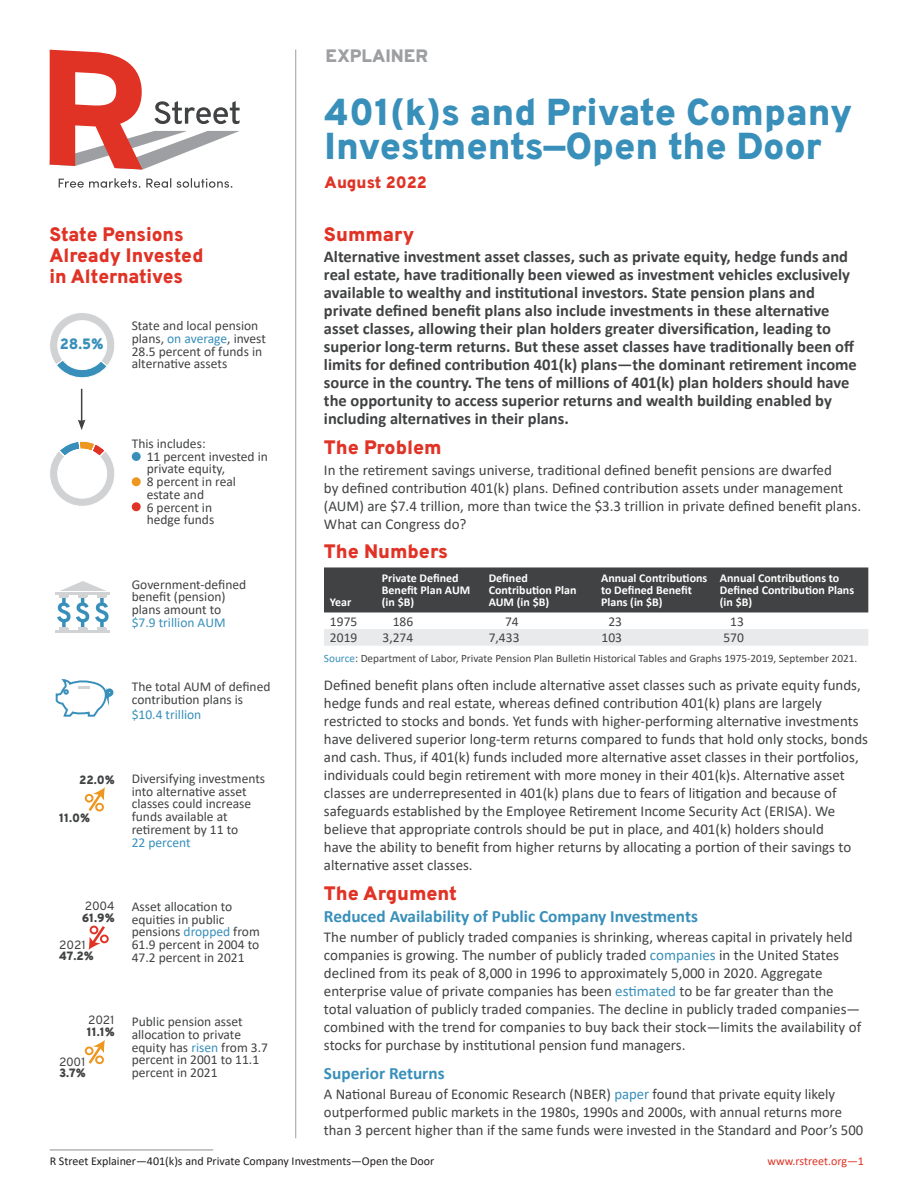
<style>
.page{position:relative;width:918px;height:1188px;background:#fff}
.page>*{position:absolute;margin:0;border:0;box-sizing:border-box;transform-origin:0 0}
.t1{font:900 37.5px/34.5px "Overpass";color:#388fba}
.section_header{font:900 19.5px/21px "Overpass";color:#e03326}
.t2{font:900 18px "Overpass";color:#9d9fa2}
.section_header_-_lev{font:700 17.25px "Calibri";color:#388fba}
.summary{font:700 16.5px/18px "Calibri";color:#414243}
.t3{font:900 16.5px "Overpass";color:#e03326}
.article_text{font:15px/18px "Calibri";color:#414243}
.t4{font:900 15px "Overpass";color:#388fba}
.bullet_text{font:13.5px/12.8px "Calibri";color:#414243}
.article_text-2{font:13.5px "Calibri";color:#414243}
.bullet_text-2{font:13.5px "Calibri";color:#388fba}
.article_text-3{font:700 12px/12px "Calibri";color:#fff}
.t5{font:12px "Calibri";color:#231f20}
.t6{font:900 12px "Overpass";letter-spacing:-.005em;color:#414243}
.t7{font:12px "Calibri";letter-spacing:-.005em;color:#e03326}
.t8{font:12px "Overpass";letter-spacing:-.005em;color:#414243}
.article_text-4{font:11.25px "Calibri";color:#414243}
.s1{color:#388fba}
</style>
<div class="page">
<svg style="left:59px;top:178px;width:173px;height:10px"></svg>
<svg style="left:50px;top:50px;width:190px;height:120px"></svg>
<hr style="left:295px;top:50px;width:1px;height:1088px;background:#9d9fa2">
<hr style="left:50px;top:1150px;width:163px;height:1px;background:#8e8e8d">
<div style="left:324px;top:567px;width:544px;height:45px;background:#414243"></div>
<div style="left:324px;top:629px;width:544px;height:17px;background:#e9eaeb"></div>
<div style="left:132px;top:452px;width:9px;height:9px;background:#388fba;border-radius:50%"></div>
<div style="left:132px;top:477px;width:9px;height:9px;background:#ed9620;border-radius:50%"></div>
<div style="left:132px;top:502px;width:9px;height:9px;background:#e03326;border-radius:50%"></div>
<svg style="left:50px;top:313px;width:65px;height:65px"></svg>
<hr style="left:81px;top:389px;width:1px;height:33px;background:#414243">
<svg style="left:78px;top:420px;width:7px;height:10px"></svg>
<svg style="left:55px;top:679px;width:59px;height:38px"></svg>
<svg style="left:85px;top:787px;width:20px;height:25px"></svg>
<svg style="left:85px;top:1040px;width:20px;height:25px"></svg>
<svg style="left:89px;top:925px;width:19px;height:25px"></svg>
<hr style="left:56px;top:631px;width:54px;height:2px;background:#d1d2d4">
<hr style="left:56px;top:592px;width:54px;height:3px;background:#d1d2d4">
<svg style="left:57px;top:581px;width:52px;height:48px"></svg>
<svg style="left:50px;top:441px;width:64px;height:65px"></svg>
<p class="t2" style="left:326px;top:42px;width:104px">EXPLAINER</p>
<p class="section_header" style="left:50px;top:223px;width:156px">State Pensions<br>Already Invested in Alternatives</p>
<p class="t4" style="left:60px;top:332px;width:45px">28.5%</p>
<p class="bullet_text" style="left:132px;top:319px;width:136px">State and local pension plans, <span class="s1">on average</span>, invest<br>28.5 percent of funds in alternative assets</p>
<p class="bullet_text" style="left:147px;top:437px;width:123px;text-indent:-15px">This includes:<br>11 percent invested in private equity,<br>8 percent in real estate and<br>6 percent in<br>hedge funds</p>
<p class="bullet_text" style="left:132px;top:577px;width:116px">Government-defined benefit (pension) plans amount to <span class="s1">$7.9 trillion AUM</span></p>
<p class="bullet_text" style="left:132px;top:680px;width:140px">The total AUM of defined contribution plans is</p>
<p class="bullet_text-2" style="left:132px;top:705px;width:71px">$10.4 trillion</p>
<p class="t6" style="left:79px;top:770px;width:37px">22.0%</p>
<p class="t6" style="left:59px;top:808px;width:32px">11.0%</p>
<p class="bullet_text" style="left:132px;top:772px;width:135px">Diversifying investments into alternative asset classes could increase funds available at retirement by 11 to<br><span class="s1">22 percent</span></p>
<p class="t8" style="left:85px;top:896px;width:32px">2004</p>
<p class="t6" style="left:82px;top:908px;width:34px">61.9%</p>
<p class="t8" style="left:59px;top:935px;width:28px">2021</p>
<p class="t6" style="left:59px;top:947px;width:36px">47.2%</p>
<p class="bullet_text" style="left:132px;top:900px;width:130px">Asset allocation to equities in public pensions <span class="s1">dropped</span> from<br>61.9 percent in 2004 to<br>47.2 percent in 2021</p>
<p class="t8" style="left:88px;top:1010px;width:28px">2021</p>
<p class="t6" style="left:87px;top:1022px;width:29px">11.1%</p>
<p class="t8" style="left:59px;top:1052px;width:28px">2001</p>
<p class="t6" style="left:59px;top:1064px;width:28px">3.7%</p>
<p class="bullet_text" style="left:132px;top:1015px;width:138px">Public pension asset allocation to private equity has <span class="s1">risen</span> from 3.7 percent in 2001 to 11.1 percent in 2021</p>
<h1 class="t1" style="left:325px;top:93px;width:529px">401(k)s and Private Company<br>Investments—Open the Door</h1>
<p class="t3" style="left:325px;top:169px;width:104px">August 2022</p>
<p class="section_header" style="left:324px;top:223px;width:92px">Summary</p>
<p class="summary" style="left:324px;top:247px;width:534px">Alternative investment asset classes, such as private equity, hedge funds and real estate, have traditionally been viewed as investment vehicles exclusively available to wealthy and institutional investors. State pension plans and private defined benefit plans also include investments in these alternative asset classes, allowing their plan holders greater diversification, leading to superior long-term returns. But these asset classes have traditionally been off limits for defined contribution 401(k) plans—the dominant retirement income source in the country. The tens of millions of 401(k) plan holders should have the opportunity to access superior returns and wealth building enabled by including alternatives in their plans.</p>
<p class="section_header" style="left:324px;top:436px;width:119px">The Problem</p>
<p class="article_text" style="left:324px;top:460px;width:539px">In the retirement savings universe, traditional defined benefit pensions are dwarfed<br>by defined contribution 401(k) plans. Defined contribution assets under management (AUM) are $7.4 trillion, more than twice the $3.3 trillion in private defined benefit plans.<br>What can Congress do?</p>
<p class="section_header" style="left:324px;top:540px;width:126px">The Numbers</p>
<p class="article_text-3" style="left:330px;top:596px;width:23px">Year</p>
<p class="article_text-3" style="left:382px;top:572px;width:90px">Private Defined<br>Benefit Plan AUM (in $B)</p>
<p class="article_text-3" style="left:489px;top:572px;width:89px">Defined<br>Contribution Plan<br>AUM (in $B)</p>
<p class="article_text-3" style="left:601px;top:572px;width:108px">Annual Contributions to Defined Benefit<br>Plans (in $B)</p>
<p class="article_text-3" style="left:720px;top:572px;width:136px">Annual Contributions to<br>Defined Contribution Plans (in $B)</p>
<p class="article_text-2" style="left:330px;top:612px;width:29px">1975</p>
<p class="article_text-2" style="left:393px;top:612px;width:22px">186</p>
<p class="article_text-2" style="left:505px;top:612px;width:15px">74</p>
<p class="article_text-2" style="left:608px;top:612px;width:15px">23</p>
<p class="article_text-2" style="left:730px;top:612px;width:15px">13</p>
<p class="article_text-2" style="left:330px;top:629px;width:29px">2019</p>
<p class="article_text-2" style="left:383px;top:629px;width:32px">3,274</p>
<p class="article_text-2" style="left:489px;top:629px;width:32px">7,433</p>
<p class="article_text-2" style="left:602px;top:629px;width:22px">103</p>
<p class="article_text-2" style="left:723px;top:629px;width:22px">570</p>
<p class="article_text-4" style="left:324px;top:651px;width:535px"><span class="s1">Source</span>: Department of Labor, Private Pension Plan Bulletin Historical Tables and Graphs 1975-2019, September 2021.</p>
<p class="article_text" style="left:324px;top:676px;width:546px">Defined benefit plans often include alternative asset classes such as private equity funds, hedge funds and real estate, whereas defined contribution 401(k) plans are largely restricted to stocks and bonds. Yet funds with higher-performing alternative investments have delivered superior long-term returns compared to funds that hold only stocks, bonds and cash. Thus, if 401(k) funds included more alternative asset classes in their portfolios, individuals could begin retirement with more money in their 401(k)s. Alternative asset classes are underrepresented in 401(k) plans due to fears of litigation and because of safeguards established by the Employee Retirement Income Security Act (ERISA). We believe that appropriate controls should be put in place, and 401(k) holders should<br>have the ability to benefit from higher returns by allocating a portion of their savings to alternative asset classes.</p>
<p class="section_header" style="left:324px;top:882px;width:134px">The Argument</p>
<p class="section_header_-_lev" style="left:324px;top:904px;width:375px">Reduced Availability of Public Company Investments</p>
<p class="article_text" style="left:324px;top:928px;width:539px">The number of publicly traded companies is shrinking, whereas capital in privately held companies is growing. The number of publicly traded <span class="s1">companies</span> in the United States declined from its peak of 8,000 in 1996 to approximately 5,000 in 2020. Aggregate enterprise value of private companies has been <span class="s1">estimated</span> to be far greater than the total valuation of publicly traded companies. The decline in publicly traded companies— combined with the trend for companies to buy back their stock—limits the availability of stocks for purchase by institutional pension fund managers.</p>
<p class="section_header_-_lev" style="left:324px;top:1061px;width:122px">Superior Returns</p>
<p class="article_text" style="left:324px;top:1085px;width:541px">A National Bureau of Economic Research (NBER) <span class="s1">paper</span> found that private equity likely outperformed public markets in the 1980s, 1990s and 2000s, with annual returns more than 3 percent higher than if the same funds were invested in the Standard and Poor’s 500</p>
<p class="t5" style="left:50px;top:1153px;width:386px">R Street Explainer—401(k)s and Private Company Investments—Open the Door</p>
<p class="t7" style="left:767px;top:1153px;width:98px">www.rstreet.org—1</p>
</div>
